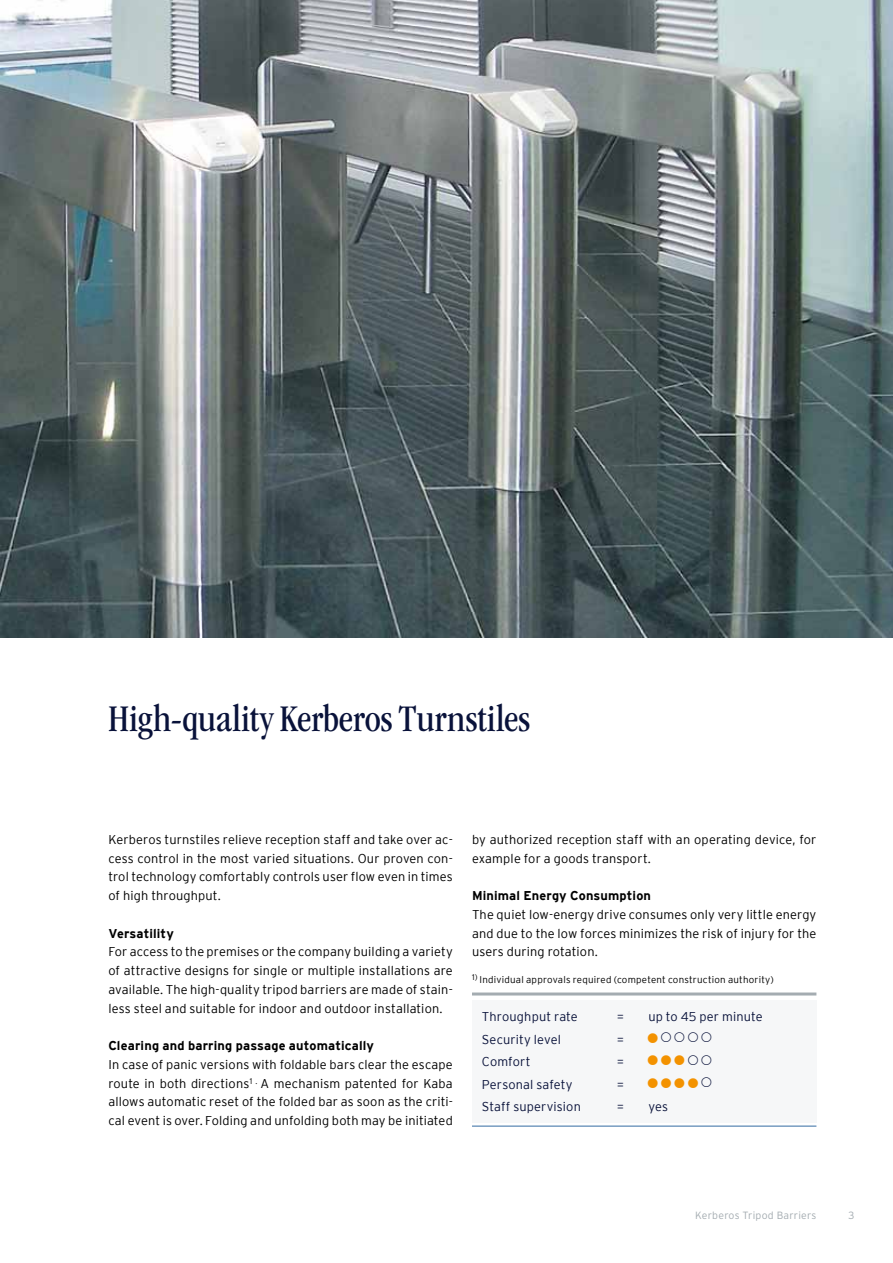
<style>
.page{position:relative;width:893px;height:1263px;background:#fff}
.page>*{position:absolute;margin:0;border:0;box-sizing:border-box;transform-origin:0 0}
.t1{font:condensed 39px "ITC Garamond Std";color:#09123a}
.t2{font:300 12.75px/18.8px "Interstate";letter-spacing:.01em;color:#000;text-align:justify}
.t3{font:300 12.75px "Interstate";letter-spacing:.01em;color:#09123a}
.t4{font:700 12.75px "Interstate";letter-spacing:.01em;color:#000}
.t5{font:300 10.5px "Interstate Tab";letter-spacing:.02em;color:#a4acb1}
.t6{font:300 9.75px "Interstate";letter-spacing:.02em;color:#000}
</style>
<div class="page">
<img style="left:0;top:0;width:893px;height:637px">
<div style="left:472px;top:1000px;width:344px;height:122px;background:#f6f7f8"></div>
<hr style="left:472px;top:992px;width:344px;height:3px;background:#a4acb1">
<hr style="left:472px;top:1125px;width:344px;height:2px;background:#779cc1">
<h1 class="t1" style="left:108px;top:697px;width:423px">High-quality Kerberos Turnstiles</h1>
<p class="t2" style="left:108px;top:830px;width:346px">Kerberos turnstiles relieve reception staff and take over ac&shy;cess control in the most varied situations. Our proven con&shy;trol technology comfortably controls user flow even in times of high throughput.</p>
<p class="t4" style="left:108px;top:926px;width:67px">Versatility</p>
<p class="t2" style="left:108px;top:942px;width:346px">For access to the premises or the company building a variety of attractive designs for single or multiple installations are available. The high-quality tripod barriers are made of stain&shy;less steel and suitable for indoor and outdoor installation.</p>
<p class="t4" style="left:108px;top:1038px;width:267px">Clearing and barring passage automatically</p>
<p class="t2" style="left:108px;top:1055px;width:346px">In case of panic versions with foldable bars clear the escape route in both directions<sup>1</sup> <sup>.</sup> A mechanism patented for Kaba allows automatic reset of the folded bar as soon as the criti&shy;cal event is over. Folding and unfolding both may be initiated</p>
<p class="t2" style="left:472px;top:830px;width:346px">by authorized reception staff with an operating device, for example for a goods transport.</p>
<p class="t4" style="left:472px;top:888px;width:181px">Minimal Energy Consumption</p>
<p class="t2" style="left:472px;top:905px;width:346px">The quiet low-energy drive consumes only very little energy and due to the low forces minimizes the risk of injury for the users during rotation.</p>
<p class="t6" style="left:472px;top:974px;width:303px"><sup>1)</sup> Individual approvals required (competent construction authority)</p>
<p class="t3" style="left:482px;top:1009px;width:97px">Throughput rate</p>
<p class="t3" style="left:617px;top:1009px;width:9px">=</p>
<p class="t3" style="left:648px;top:1009px;width:116px">up to 45 per minute</p>
<p class="t3" style="left:482px;top:1032px;width:80px">Security level</p>
<p class="t3" style="left:617px;top:1032px;width:9px">=</p>
<p class="t3" style="left:482px;top:1054px;width:50px">Comfort</p>
<p class="t3" style="left:617px;top:1054px;width:9px">=</p>
<p class="t3" style="left:482px;top:1077px;width:92px">Personal safety</p>
<p class="t3" style="left:617px;top:1077px;width:9px">=</p>
<p class="t3" style="left:482px;top:1099px;width:100px">Staff supervision</p>
<p class="t3" style="left:617px;top:1099px;width:9px">=</p>
<p class="t3" style="left:648px;top:1099px;width:21px">yes</p>
<p class="t5" style="left:695px;top:1209px;width:123px">Kerberos Tripod Barriers</p>
<p class="t5" style="left:848px;top:1209px;width:8px">3</p>
</div>
